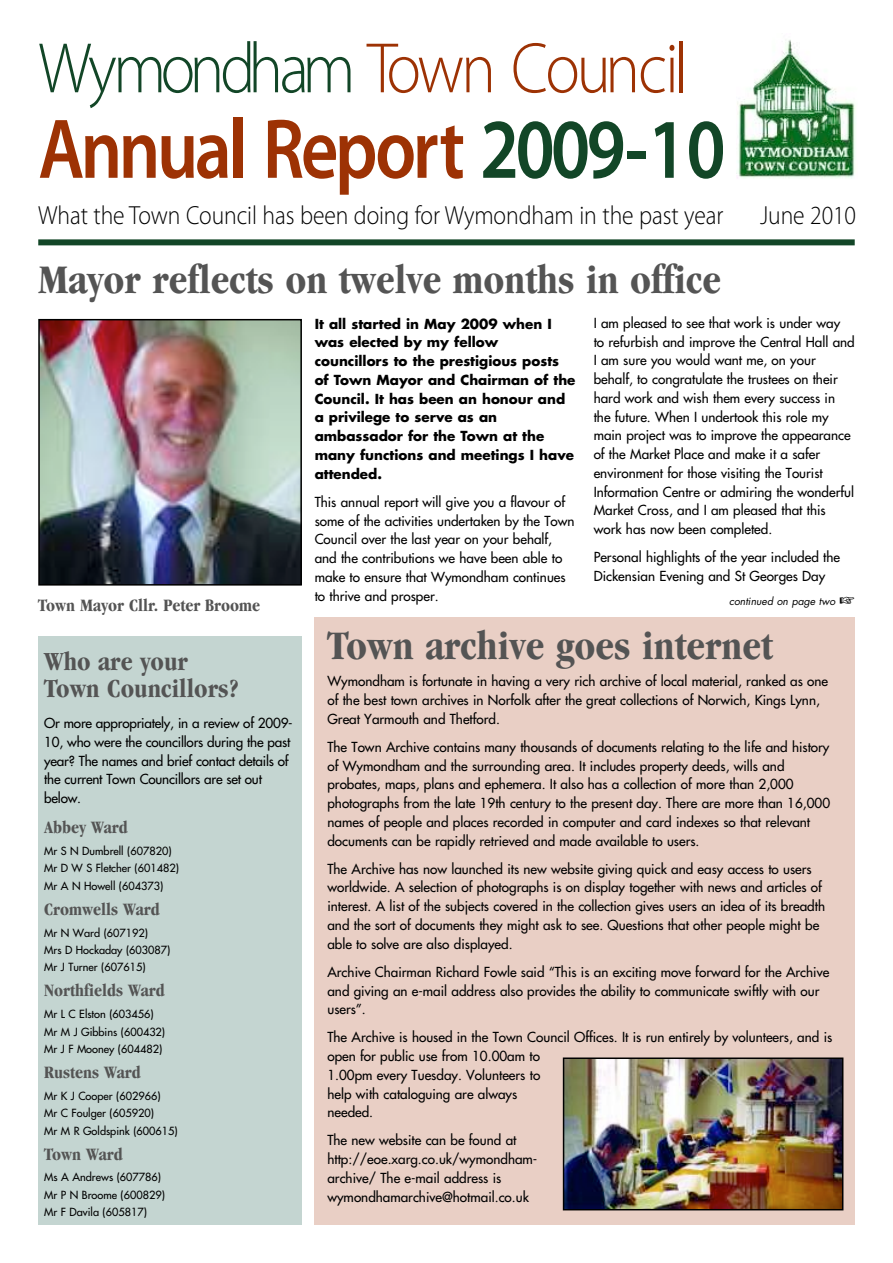
<style>
.page{position:relative;width:893px;height:1263px;background:#fff}
.page>*{position:absolute;margin:0;border:0;box-sizing:border-box;transform-origin:0 0}
.t1{font:600 85.5px "Myriad Pro";letter-spacing:-.045em;color:#9d3204;scale:.85 1}
.t2{font:300 72px "Myriad Pro";letter-spacing:-.06em;color:#9d3204;scale:.9 1}
.t3{font:700 condensed 42px "Garamond";color:#545454}
.t4{font:700 condensed 27px/27px "Garamond";color:#545454}
.t5{font:300 26.25px "Myriad Pro";letter-spacing:-.005em;color:#000;scale:.9 1}
.t6{font:700 condensed 18px "Garamond";color:#545454}
.t7{font:13.5px/18.8px "Futura";color:#000}
.t8{font:700 13.5px/18.8px "Futura";color:#000}
.t9{font:10.95px/17.4px "Futura";color:#000}
.t10{font:italic 10.5px "Futura";color:#000}
.s1{color:#124627}
</style>
<div class="page">
<img style="left:41px;top:322px;width:258px;height:261px">
<div style="left:38px;top:319px;width:264px;height:267px;border:2px solid #000"></div>
<div style="left:315px;top:617px;width:540px;height:608px;background:#e9cfc5"></div>
<div style="left:38px;top:239px;width:817px;height:6px;background:#124627"></div>
<img style="left:737px;top:40px;width:119px;height:139px">
<div style="left:38px;top:636px;width:264px;height:589px;background:#c4d5d1"></div>
<img style="left:566px;top:1060px;width:274px;height:147px">
<div style="left:563px;top:1057px;width:280px;height:153px;border:2px solid #000"></div>
<h2 class="t2" style="left:38px;top:25px;width:723px"><span class="s1">Wymondham</span> Town Council</h2>
<h1 class="t1" style="left:38px;top:95px;width:810px">Annual Report <span class="s1">2009-10</span></h1>
<h3 class="t5" style="left:38px;top:200px;width:763px">What the Town Council has been doing for Wymondham in the past year</h3>
<h3 class="t5" style="left:760px;top:200px;width:108px">June 2010</h3>
<h3 class="t3" style="left:38px;top:256px;width:684px">Mayor reflects on twelve months in office</h3>
<p class="t8" style="left:315px;top:314px;width:262px">It all started in May 2009 when I was elected by my fellow councillors to the prestigious posts of Town Mayor and Chairman of the<br>Council. It has been an honour and a privilege to serve as an ambassador for the Town at the many functions and meetings I have attended.</p>
<p class="t7" style="left:315px;top:492px;width:261px">This annual report will give you a flavour of some of the activities undertaken by the Town Council over the last year on your behalf, and the contributions we have been able to make to ensure that Wymondham continues to thrive and prosper.</p>
<p class="t7" style="left:594px;top:313px;width:263px">I am pleased to see that work is under way<br>to refurbish and improve the Central Hall and I am sure you would want me, on your behalf, to congratulate the trustees on their hard work and wish them every success in the future. When I undertook this role my main project was to improve the appearance of the Market Place and make it a safer environment for those visiting the Tourist Information Centre or admiring the wonderful Market Cross, and I am pleased that this work has now been completed.</p>
<p class="t7" style="left:594px;top:548px;width:248px">Personal highlights of the year included the<br>Dickensian Evening and St Georges Day</p>
<h3 class="t6" style="left:38px;top:595px;width:223px">Town Mayor Cllr. Peter Broome</h3>
<p class="t10" style="left:729px;top:593px;width:108px">continued on page two</p>
<h3 class="t4" style="left:44px;top:647px;width:196px">Who are your<br>Town Councillors?</h3>
<p class="t7" style="left:44px;top:714px;width:250px">Or more appropriately, in a review of 2009- 10, who were the councillors during the past year? The names and brief contact details of the current Town Councillors are set out below.</p>
<h3 class="t6" style="left:44px;top:817px;width:85px">Abbey Ward</h3>
<p class="t9" style="left:44px;top:842px;width:136px">Mr S N Dumbrell (607820)<br>Mr D W S Fletcher (601482)<br>Mr A N Howell (604373)</p>
<h3 class="t6" style="left:44px;top:899px;width:117px">Cromwells Ward</h3>
<p class="t9" style="left:44px;top:924px;width:128px">Mr N Ward (607192)<br>Mrs D Hockaday (603087)<br>Mr J Turner (607615)</p>
<h3 class="t6" style="left:44px;top:980px;width:122px">Northfields Ward</h3>
<p class="t9" style="left:44px;top:1005px;width:122px">Mr L C Elston (603456)<br>Mr M J Gibbins (600432)<br>Mr J F Mooney (604482)</p>
<h3 class="t6" style="left:44px;top:1062px;width:98px">Rustens Ward</h3>
<p class="t9" style="left:44px;top:1087px;width:135px">Mr K J Cooper (602966)<br>Mr C Foulger (605920)<br>Mr M R Goldspink (600615)</p>
<h3 class="t6" style="left:44px;top:1143px;width:80px">Town Ward</h3>
<p class="t9" style="left:44px;top:1168px;width:122px">Ms A Andrews (607786)<br>Mr P N Broome (600829)<br>Mr F Davila (605817)</p>
<h3 class="t3" style="left:327px;top:622px;width:447px">Town archive goes internet</h3>
<p class="t7" style="left:327px;top:672px;width:502px">Wymondham is fortunate in having a very rich archive of local material, ranked as one of the best town archives in Norfolk after the great collections of Norwich, Kings Lynn,<br>Great Yarmouth and Thetford.</p>
<p class="t7" style="left:327px;top:737px;width:504px">The Town Archive contains many thousands of documents relating to the life and history of Wymondham and the surrounding area. It includes property deeds, wills and probates, maps, plans and ephemera. It also has a collection of more than 2,000 photographs from the late 19th century to the present day. There are more than 16,000 names of people and places recorded in computer and card indexes so that relevant documents can be rapidly retrieved and made available to users.</p>
<p class="t7" style="left:327px;top:859px;width:499px">The Archive has now launched its new website giving quick and easy access to users worldwide. A selection of photographs is on display together with news and articles of interest. A list of the subjects covered in the collection gives users an idea of its breadth and the sort of documents they might ask to see. Questions that other people might be able to solve are also displayed.</p>
<p class="t7" style="left:327px;top:962px;width:503px">Archive Chairman Richard Fowle said “This is an exciting move forward for the Archive and giving an e-mail address also provides the ability to communicate swiftly with our users”.</p>
<p class="t7" style="left:327px;top:1028px;width:506px">The Archive is housed in the Town Council Offices. It is run entirely by volunteers, and is open for public use from 10.00am to<br>1.00pm every Tuesday. Volunteers to<br>help with cataloguing are always<br>needed.</p>
<p class="t7" style="left:327px;top:1131px;width:212px">The new website can be found at http://eoe.xarg.co.uk/wymondham&shy;archive/ The e-mail address is wymondhamarchive@hotmail.co.uk</p>
</div>
